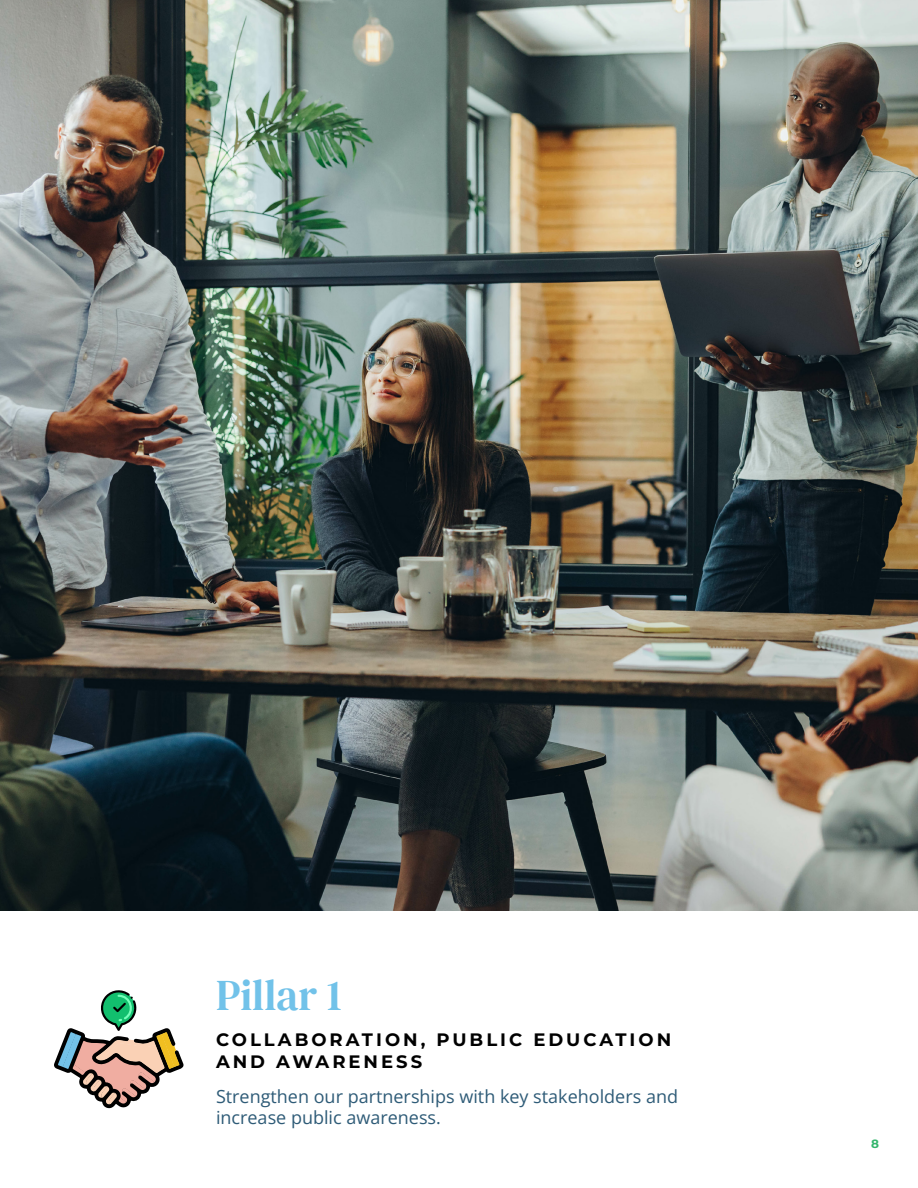
<style>
.page{position:relative;width:918px;height:1188px;background:#fff}
.page>*{position:absolute;margin:0;border:0;box-sizing:border-box;transform-origin:0 0}
.t1{font:43.5px "DM Serif Text";color:#71c2e9}
.t2{font:18px/21px "Open Sans";color:#2e5b77}
.t3{font:700 18px/22.5px "Montserrat";letter-spacing:.165em;color:#000}
.t4{font:700 12px "Montserrat";color:#34b66d}
</style>
<div class="page">
<img style="left:0;top:0;width:918px;height:910px">
<svg style="left:54px;top:990px;width:129px;height:119px"></svg>
<h1 class="t1" style="left:216px;top:970px;width:128px">Pillar 1</h1>
<p class="t3" style="left:216px;top:1027px;width:457px">COLLABORATION, PUBLIC EDUCATION<br>AND AWARENESS</p>
<p class="t2" style="left:216px;top:1085px;width:464px">Strengthen our partnerships with key stakeholders and increase public awareness.</p>
<p class="t4" style="left:871px;top:1135px;width:9px">8</p>
</div>
